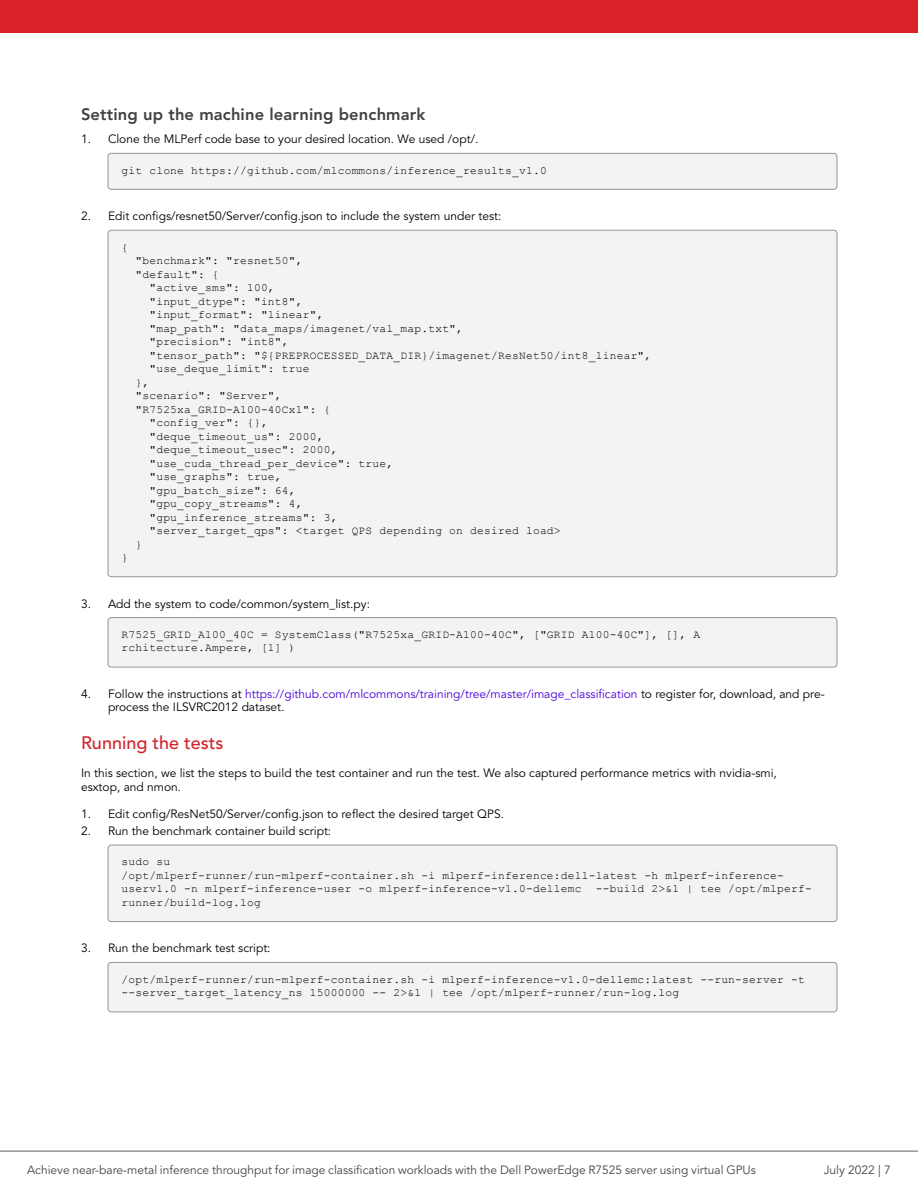
<style>
.page{position:relative;width:918px;height:1188px;background:#fff}
.page>*{position:absolute;margin:0;border:0;box-sizing:border-box;transform-origin:0 0}
.t1{font:500 18px "Avenir LT Pro";color:#d2232a}
.t2{font:800 16.5px "Avenir LT Pro";letter-spacing:.01em;color:#414042}
.t3{font:12px/12.8px "Avenir LT Pro";color:#000}
.t4{font:12px "Avenir LT Pro";color:#464547}
.t5{font:11.25px/13.5px "Courier New";letter-spacing:.02em;color:#000}
.s1{color:#4a00db}
</style>
<div class="page">
<div style="left:108px;top:153px;width:729px;height:36px;background:#f3f3f4;border-radius:3px"></div>
<div style="left:108px;top:153px;width:729px;height:37px;border:1px solid #939598;border-radius:3px"></div>
<div style="left:108px;top:230px;width:729px;height:347px;background:#f3f3f4;border-radius:3px"></div>
<div style="left:108px;top:618px;width:729px;height:49px;background:#f3f3f4;border-radius:3px"></div>
<div style="left:108px;top:617px;width:729px;height:50px;border:1px solid #939598;border-radius:3px"></div>
<div style="left:108px;top:845px;width:729px;height:77px;background:#f3f3f4;border-radius:3px"></div>
<div style="left:108px;top:845px;width:729px;height:77px;border:1px solid #939598;border-radius:3px"></div>
<div style="left:108px;top:962px;width:729px;height:50px;background:#f3f3f4;border-radius:3px"></div>
<div style="left:108px;top:962px;width:729px;height:50px;border:1px solid #939598;border-radius:3px"></div>
<hr style="left:0;top:1151px;width:918px;height:1px;background:#616264">
<div style="left:0;top:0;width:918px;height:32px;background:#da2128"></div>
<h2 class="t2" style="left:81px;top:105px;width:346px">Setting up the machine learning benchmark</h2>
<p class="t3" style="left:81px;top:133px;width:399px">1. Clone the MLPerf code base to your desired location. We used /opt/.</p>
<p class="t5" style="left:122px;top:163px;width:427px">git clone https://github.com/mlcommons/inference_results_v1.0</p>
<p class="t3" style="left:81px;top:210px;width:422px">2. Edit configs/resnet50/Server/config.json to include the system under test:</p>
<p class="t5" style="left:122px;top:240px;width:8px">{</p>
<p class="t5" style="left:135px;top:253px;width:169px">"benchmark": "resnet50",</p>
<p class="t5" style="left:135px;top:267px;width:85px">"default": {</p>
<p class="t5" style="left:149px;top:280px;width:127px">"active_sms": 100,</p>
<p class="t5" style="left:149px;top:294px;width:155px">"input_dtype": "int8",</p>
<p class="t5" style="left:149px;top:307px;width:176px">"input_format": "linear",</p>
<p class="t5" style="left:149px;top:321px;width:315px">"map_path": "data_maps/imagenet/val_map.txt",</p>
<p class="t5" style="left:149px;top:334px;width:141px">"precision": "int8",</p>
<p class="t5" style="left:149px;top:348px;width:503px">"tensor_path": "${PREPROCESSED_DATA_DIR}/imagenet/ResNet50/int8_linear",</p>
<p class="t5" style="left:149px;top:361px;width:162px">"use_deque_limit": true</p>
<p class="t5" style="left:135px;top:375px;width:15px">},</p>
<p class="t5" style="left:135px;top:388px;width:148px">"scenario": "Server",</p>
<p class="t5" style="left:135px;top:402px;width:197px">"R7525xa_GRID-A100-40Cx1": {</p>
<p class="t5" style="left:149px;top:415px;width:120px">"config_ver": {},</p>
<p class="t5" style="left:149px;top:429px;width:176px">"deque_timeout_us": 2000,</p>
<p class="t5" style="left:149px;top:442px;width:190px">"deque_timeout_usec": 2000,</p>
<p class="t5" style="left:149px;top:456px;width:245px">"use_cuda_thread_per_device": true,</p>
<p class="t5" style="left:149px;top:469px;width:134px">"use_graphs": true,</p>
<p class="t5" style="left:149px;top:483px;width:148px">"gpu_batch_size": 64,</p>
<p class="t5" style="left:149px;top:496px;width:155px">"gpu_copy_streams": 4,</p>
<p class="t5" style="left:149px;top:510px;width:190px">"gpu_inference_streams": 3,</p>
<p class="t5" style="left:149px;top:523px;width:413px">"server_target_qps": &lt;target QPS depending on desired load&gt;</p>
<p class="t5" style="left:135px;top:537px;width:8px">}</p>
<p class="t5" style="left:122px;top:550px;width:8px">}</p>
<p class="t3" style="left:81px;top:597px;width:291px">3. Add the system to code/common/system_list.py:</p>
<p class="t5" style="left:122px;top:627px;width:580px">R7525_GRID_A100_40C = SystemClass("R7525xa_GRID-A100-40C", ["GRID A100-40C"], [], A rchitecture.Ampere, [1] )</p>
<p class="t3" style="left:108px;top:688px;width:718px;text-indent:-27px">4. Follow the instructions at <span class="s1">https://github.com/mlcommons/training/tree/master/image_classification</span> to register for, download, and pre&shy;process the ILSVRC2012 dataset.</p>
<h1 class="t1" style="left:81px;top:732px;width:144px">Running the tests</h1>
<p class="t3" style="left:81px;top:766px;width:697px;line-height:14.4px">In this section, we list the steps to build the test container and run the test. We also captured performance metrics with nvidia-smi, esxtop, and nmon.</p>
<p class="t3" style="left:81px;top:807px;width:425px">1. Edit config/ResNet50/Server/config.json to reflect the desired target QPS.</p>
<p class="t3" style="left:81px;top:825px;width:252px">2. Run the benchmark container build script:</p>
<p class="t5" style="left:122px;top:855px;width:664px">sudo su<br>/opt/mlperf-runner/run-mlperf-container.sh -i mlperf-inference:dell-latest -h mlperf-inference&shy;userv1.0 -n mlperf-inference-user -o mlperf-inference-v1.0-dellemc</p>
<p class="t5" style="left:596px;top:882px;width:217px">--build 2&gt;&amp;1 | tee /opt/mlperf-</p>
<p class="t5" style="left:122px;top:895px;width:141px">runner/build-log.log</p>
<p class="t3" style="left:81px;top:942px;width:191px">3. Run the benchmark test script:</p>
<p class="t5" style="left:122px;top:972px;width:685px">/opt/mlperf-runner/run-mlperf-container.sh -i mlperf-inference-v1.0-dellemc:latest --run-server -t --server_target_latency_ns 15000000 -- 2&gt;&amp;1 | tee /opt/mlperf-runner/run-log.log</p>
<p class="t4" style="left:27px;top:1163px;width:730px">Achieve near-bare-metal inference throughput for image classification workloads with the Dell PowerEdge R7525 server using virtual GPUs</p>
<p class="t4" style="left:824px;top:1163px;width:69px">July 2022 | 7</p>
</div>
